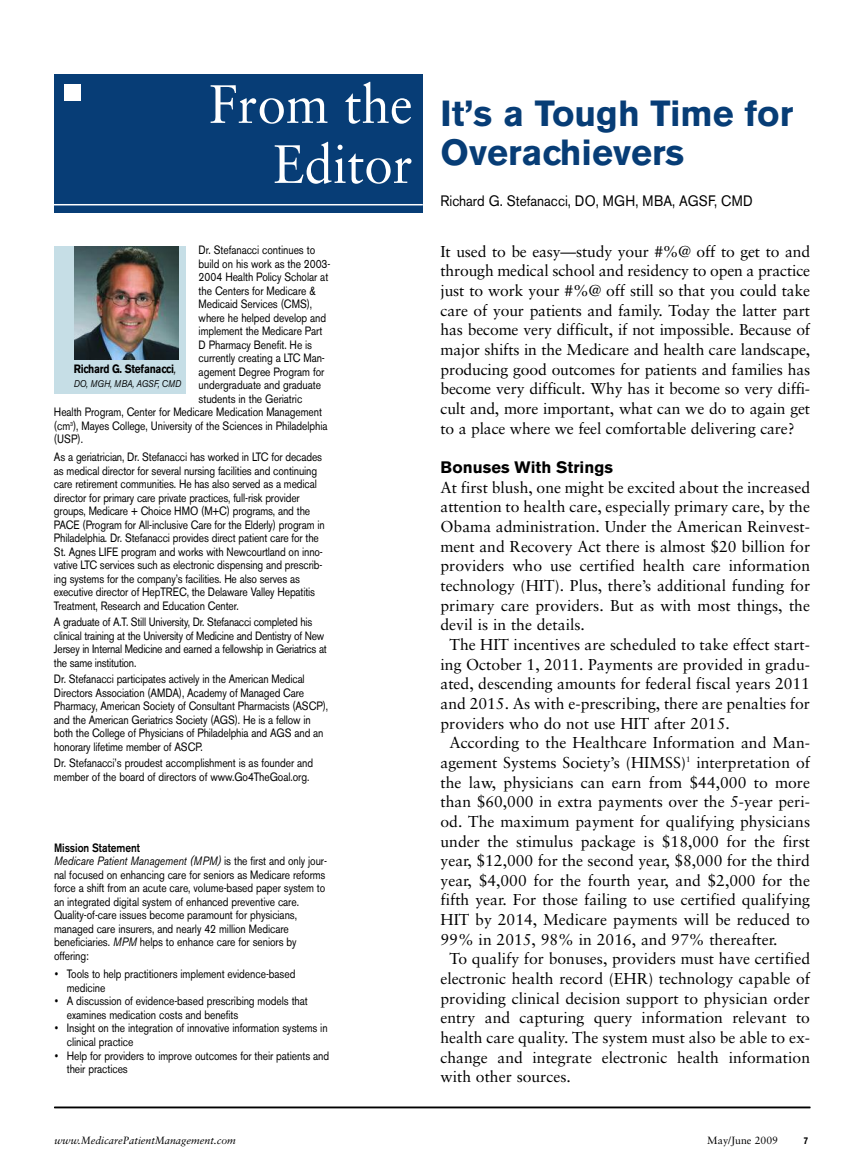
<style>
.page{position:relative;width:864px;height:1175px;background:#fff}
.page>*{position:absolute;margin:0;border:0;box-sizing:border-box;transform-origin:0 0}
.t1{font:54px/60px "Sabon";color:#fff;text-align:right;scale:.95 1}
.t2{font:700 36px/39px "Akzidenz Grotesk BE";color:#073d76}
.t3{font:700 16.5px "Akzidenz Grotesk BE";color:#000}
.t4{font:15.75px/19.6px "Sabon";color:#000;text-align:justify}
.t5{font:15px "Akzidenz Grotesk BE";color:#000;scale:.9 1}
.t6{font:12px/13.5px "Akzidenz Grotesk BE";letter-spacing:-.005em;color:#000;scale:.85 1}
.t7{font:12px/13.5px "Akzidenz Grotesk BE";letter-spacing:-.025em;color:#000;scale:.85 1}
.t8{font:700 12px "Akzidenz Grotesk BE";letter-spacing:-.025em;color:#000;scale:.85 1}
.t9{font:italic 10.5px "Sabon";color:#000}
.t10{font:10.5px "Sabon";color:#000}
.t11{font:italic 9.75px "Akzidenz Grotesk BE";color:#000;scale:.85 1}
.t12{font:700 9.75px "Akzidenz Grotesk BE";color:#000;scale:.8 1}
.s1{font-weight:400;font-style:italic}
.s2{font-weight:500}
.s3{font-style:italic}
</style>
<div class="page">
<hr style="left:54px;top:1106px;width:756px;height:2px;background:#000">
<hr style="left:55px;top:1106px;width:756px;height:2px;background:#000">
<div style="left:54px;top:74px;width:369px;height:138px;background:#073d76"></div>
<div style="left:64px;top:84px;width:17px;height:17px;background:#fff"></div>
<hr style="left:54px;top:204px;width:369px;height:1px;background:#fff">
<div style="left:54px;top:247px;width:131px;height:147px;background:#c6dee6"></div>
<img style="left:75px;top:247px;width:104px;height:112px">
<h1 class="t1" style="left:209px;top:78px;width:216px">From the<br>Editor</h1>
<p class="t6" style="left:199px;top:245px;width:139px">Dr. Stefanacci continues to</p>
<p class="t6" style="left:199px;top:258px;width:157px">build on his work as the 2003-</p>
<p class="t6" style="left:199px;top:272px;width:154px">2004 Health Policy Scholar at</p>
<p class="t6" style="left:199px;top:285px;width:139px">the Centers for Medicare &amp;</p>
<p class="t6" style="left:199px;top:299px;width:135px">Medicaid Services (CMS),</p>
<p class="t6" style="left:199px;top:312px;width:152px">where he helped develop and</p>
<p class="t6" style="left:199px;top:326px;width:147px">implement the Medicare Part</p>
<p class="t6" style="left:199px;top:339px;width:135px">D Pharmacy Benefit. He is</p>
<p class="t6" style="left:199px;top:353px;width:150px">currently creating a LTC Man-</p>
<p class="t6" style="left:199px;top:366px;width:149px">agement Degree Program for</p>
<p class="t6" style="left:199px;top:380px;width:146px">undergraduate and graduate</p>
<p class="t6" style="left:199px;top:393px;width:124px">students in the Geriatric</p>
<p class="t6" style="left:54px;top:407px;width:317px">Health Program, Center for Medicare Medication Management</p>
<p class="t6" style="left:54px;top:420px;width:323px">(cm<sup>3</sup>), Mayes College, University of the Sciences in Philadelphia</p>
<p class="t6" style="left:54px;top:434px;width:36px">(USP).</p>
<p class="t6" style="left:54px;top:452px;width:320px">As a geriatrician, Dr. Stefanacci has worked in LTC for decades as medical director for several nursing facilities and continuing care retirement communities. He has also served as a medical director for primary care private practices, full-risk provider groups, Medicare + Choice HMO (M+C) programs, and the PACE (Program for All-inclusive Care for the Elderly) program in Philadelphia. Dr. Stefanacci provides direct patient care for the St. Agnes LIFE program and works with Newcourtland on inno&shy;vative LTC services such as electronic dispensing and prescrib&shy;ing systems for the company’s facilities. He also serves as executive director of HepTREC, the Delaware Valley Hepatitis Treatment, Research and Education Center.</p>
<p class="t7" style="left:54px;top:617px;width:323px">A graduate of A.T. Still University, Dr. Stefanacci completed his clinical training at the University of Medicine and Dentistry of New Jersey in Internal Medicine and earned a fellowship in Geriatrics at the same institution.</p>
<p class="t6" style="left:54px;top:674px;width:324px">Dr. Stefanacci participates actively in the American Medical Directors Association (AMDA), Academy of Managed Care Pharmacy, American Society of Consultant Pharmacists (ASCP), and the American Geriatrics Society (AGS). He is a fellow in both the College of Physicians of Philadelphia and AGS and an honorary lifetime member of ASCP.</p>
<p class="t6" style="left:54px;top:758px;width:306px">Dr. Stefanacci’s proudest accomplishment is as founder and member of the board of directors of www.Go4TheGoal.org.</p>
<p class="t8" style="left:74px;top:364px;width:122px">Richard G. Stefanacci<span class="s1">,</span></p>
<p class="t11" style="left:74px;top:380px;width:128px">DO, MGH, MBA, AGSF, CMD</p>
<p class="t6" style="left:54px;top:842px;width:323px"><span class="s2">Mission Statement<br></span><span class="s3">Medicare Patient Management (MPM)</span> is the first and only jour&shy;nal focused on enhancing care for seniors as Medicare reforms force a shift from an acute care, volume-based paper system to an integrated digital system of enhanced preventive care.<br>Quality-of-care issues become paramount for physicians, managed care insurers, and nearly 42 million Medicare beneficiaries. <span class="s3">MPM</span> helps to enhance care for seniors by offering:</p>
<p class="t6" style="left:67px;top:968px;width:270px;text-indent:-12px">• Tools to help practitioners implement evidence-based medicine</p>
<p class="t6" style="left:67px;top:995px;width:285px;text-indent:-12px">• A discussion of evidence-based prescribing models that examines medication costs and benefits</p>
<p class="t6" style="left:67px;top:1022px;width:308px;text-indent:-12px">• Insight on the integration of innovative information systems in clinical practice</p>
<p class="t6" style="left:67px;top:1049px;width:310px;text-indent:-12px">• Help for providers to improve outcomes for their patients and their practices</p>
<h2 class="t2" style="left:441px;top:96px;width:354px">It’s a Tough Time for<br>Overachievers</h2>
<p class="t5" style="left:441px;top:196px;width:348px">Richard G. Stefanacci, DO, MGH, MBA, AGSF, CMD</p>
<p class="t4" style="left:441px;top:243px;width:371px">It used to be easy—study your #%@ off to get to and through medical school and residency to open a practice just to work your #%@ off still so that you could take care of your patients and family. Today the latter part has become very difficult, if not impossible. Because of major shifts in the Medicare and health care landscape, producing good outcomes for patients and families has become very difficult. Why has it become so very diffi&shy;cult and, more important, what can we do to again get to a place where we feel comfortable delivering care?</p>
<h3 class="t3" style="left:441px;top:461px;width:174px">Bonuses With Strings</h3>
<h3 class="t4" style="left:441px;top:478px;width:371px">At first blush, one might be excited about the increased</h3>
<h3 class="t4" style="left:441px;top:498px;width:371px">attention to health care, especially primary care, by the</h3>
<h3 class="t4" style="left:441px;top:518px;width:371px">Obama administration. Under the American Reinvest-</h3>
<h3 class="t4" style="left:441px;top:537px;width:371px">ment and Recovery Act there is almost $20 billion for</h3>
<h3 class="t4" style="left:441px;top:557px;width:371px">providers who use certified health care information</h3>
<h3 class="t4" style="left:441px;top:577px;width:371px">technology (HIT). Plus, there’s additional funding for</h3>
<h3 class="t4" style="left:441px;top:596px;width:371px">primary care providers. But as with most things, the</h3>
<h3 class="t4" style="left:441px;top:616px;width:146px">devil is in the details.</h3>
<h3 class="t4" style="left:450px;top:636px;width:362px">The HIT incentives are scheduled to take effect start-</h3>
<h3 class="t4" style="left:441px;top:655px;width:371px">ing October 1, 2011. Payments are provided in gradu-</h3>
<h3 class="t4" style="left:441px;top:675px;width:371px">ated, descending amounts for federal fiscal years 2011</h3>
<h3 class="t4" style="left:441px;top:695px;width:371px">and 2015. As with e-prescribing, there are penalties for</h3>
<h3 class="t4" style="left:441px;top:714px;width:291px">providers who do not use HIT after 2015.</h3>
<h3 class="t4" style="left:450px;top:734px;width:362px">According to the Healthcare Information and Man-</h3>
<h3 class="t4" style="left:441px;top:754px;width:371px">agement Systems Society’s (HIMSS)<sup>1</sup> interpretation of</h3>
<h3 class="t4" style="left:441px;top:773px;width:371px">the law, physicians can earn from $44,000 to more</h3>
<h3 class="t4" style="left:441px;top:793px;width:371px">than $60,000 in extra payments over the 5-year peri-</h3>
<h3 class="t4" style="left:441px;top:812px;width:371px">od. The maximum payment for qualifying physicians</h3>
<h3 class="t4" style="left:441px;top:832px;width:371px">under the stimulus package is $18,000 for the first</h3>
<h3 class="t4" style="left:441px;top:852px;width:371px">year, $12,000 for the second year, $8,000 for the third</h3>
<h3 class="t4" style="left:441px;top:871px;width:371px">year, $4,000 for the fourth year, and $2,000 for the</h3>
<h3 class="t4" style="left:441px;top:891px;width:371px">fifth year. For those failing to use certified qualifying</h3>
<h3 class="t4" style="left:441px;top:911px;width:371px">HIT by 2014, Medicare payments will be reduced to</h3>
<h3 class="t4" style="left:441px;top:930px;width:339px">99% in 2015, 98% in 2016, and 97% thereafter.</h3>
<h3 class="t4" style="left:450px;top:950px;width:362px">To qualify for bonuses, providers must have certified</h3>
<h3 class="t4" style="left:441px;top:970px;width:371px">electronic health record (EHR) technology capable of</h3>
<h3 class="t4" style="left:441px;top:989px;width:371px">providing clinical decision support to physician order</h3>
<h3 class="t4" style="left:441px;top:1009px;width:371px">entry and capturing query information relevant to</h3>
<h3 class="t4" style="left:441px;top:1029px;width:371px">health care quality. The system must also be able to ex-</h3>
<h3 class="t4" style="left:441px;top:1048px;width:371px">change and integrate electronic health information</h3>
<h3 class="t4" style="left:441px;top:1068px;width:132px">with other sources.</h3>
<p class="t9" style="left:54px;top:1135px;width:183px">www.MedicarePatientManagement.com</p>
<p class="t10" style="left:707px;top:1135px;width:72px">May/June 2009</p>
<p class="t12" style="left:804px;top:1136px;width:7px">7</p>
</div>
